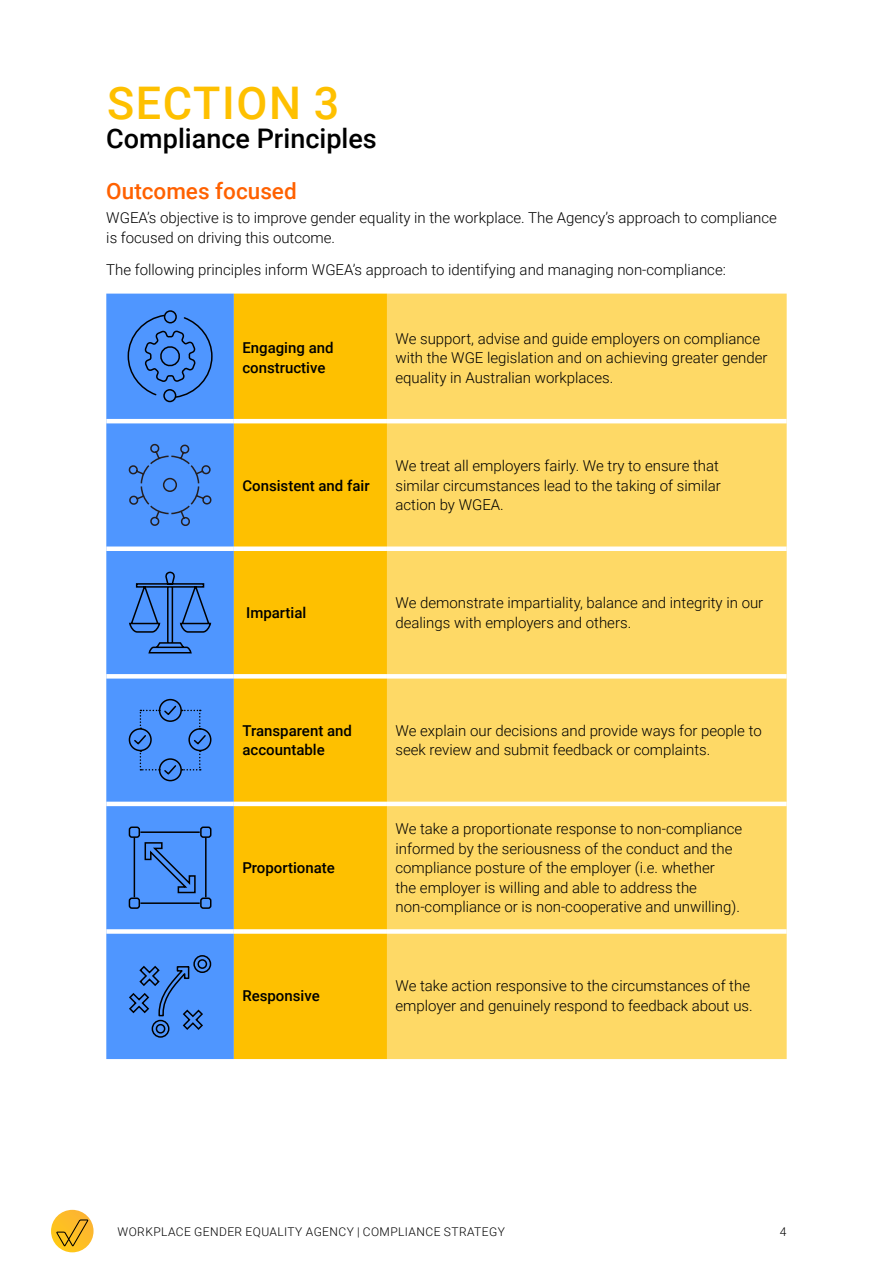
<style>
.page{position:relative;width:893px;height:1263px;background:#fff}
.page>*{position:absolute;margin:0;border:0;box-sizing:border-box;transform-origin:0 0}
._02_WGEA24_H2-span{font:500 45px "Roboto";letter-spacing:.035em;color:#fec000}
._02_WGEA24_H2-span-2{font:500 27px "Roboto";color:#000}
._05B_Section_sub{font:500 22.5px "Roboto";color:#ff6100}
._00_WGEA24_body{font:300 15px/19.5px "Roboto";color:#000}
._00_WGEA24_body-2{font:500 15px/19.5px "Roboto";color:#000}
.t1{font:300 12px "Roboto";letter-spacing:.035em;color:#000}
</style>
<div class="page">
<svg style="left:51px;top:1210px;width:43px;height:42px"></svg>
<svg style="left:56px;top:1219px;width:32px;height:27px"></svg>
<div style="left:106px;top:294px;width:128px;height:765px;background:#4f96ff"></div>
<div style="left:234px;top:294px;width:153px;height:765px;background:#fec000"></div>
<div style="left:387px;top:294px;width:400px;height:765px;background:#fed966"></div>
<hr style="left:387px;top:419px;width:400px;height:4px;background:#fff">
<div style="left:387px;top:546px;width:400px;height:5px;background:#fff"></div>
<hr style="left:387px;top:674px;width:400px;height:4px;background:#fff">
<hr style="left:387px;top:802px;width:400px;height:4px;background:#fff">
<div style="left:387px;top:929px;width:400px;height:5px;background:#fff"></div>
<hr style="left:106px;top:419px;width:128px;height:4px;background:#fff">
<hr style="left:234px;top:419px;width:153px;height:4px;background:#fff">
<div style="left:106px;top:546px;width:128px;height:5px;background:#fff"></div>
<div style="left:234px;top:546px;width:153px;height:5px;background:#fff"></div>
<svg style="left:106px;top:674px;width:128px;height:4px"></svg>
<svg style="left:234px;top:674px;width:153px;height:4px"></svg>
<hr style="left:106px;top:802px;width:128px;height:4px;background:#fff">
<hr style="left:234px;top:802px;width:153px;height:4px;background:#fff">
<div style="left:106px;top:929px;width:128px;height:5px;background:#fff"></div>
<div style="left:234px;top:929px;width:153px;height:5px;background:#fff"></div>
<svg style="left:127px;top:309px;width:86px;height:94px;background:#4686e4"></svg>
<svg style="left:128px;top:443px;width:84px;height:84px;background:#4a8aea"></svg>
<svg style="left:128px;top:569px;width:84px;height:85px;background:#4380da"></svg>
<div style="left:129px;top:728px;width:23px;height:23px;border:2px solid #000;border-radius:50%"></div>
<div style="left:188px;top:728px;width:23px;height:23px;border:2px solid #000;border-radius:50%"></div>
<div style="left:159px;top:758px;width:23px;height:23px;border:2px solid #000;border-radius:50%"></div>
<div style="left:159px;top:699px;width:23px;height:23px;border:2px solid #000;border-radius:50%"></div>
<svg style="left:133px;top:704px;width:74px;height:72px;background:#4788e8"></svg>
<svg style="left:128px;top:826px;width:84px;height:84px;background:#4482de"></svg>
<svg style="left:128px;top:954px;width:84px;height:84px;background:#4584e1"></svg>
<p class="_02_WGEA24_H2-span" style="left:107px;top:71px;width:234px">SECTION 3</p>
<p class="_02_WGEA24_H2-span-2" style="left:106px;top:119px;width:272px">Compliance Principles</p>
<p class="_05B_Section_sub" style="left:106px;top:176px;width:192px">Outcomes focused</p>
<p class="_00_WGEA24_body" style="left:106px;top:207px;width:672px">WGEA’s objective is to improve gender equality in the workplace. The Agency’s approach to compliance is focused on driving this outcome.</p>
<p class="_00_WGEA24_body" style="left:106px;top:259px;width:621px">The following principles inform WGEA’s approach to identifying and managing non-compliance:</p>
<p class="_00_WGEA24_body-2" style="left:242px;top:338px;width:93px">Engaging and constructive</p>
<p class="_00_WGEA24_body" style="left:395px;top:328px;width:374px">We support, advise and guide employers on compliance with the WGE legislation and on achieving greater gender equality in Australian workplaces.</p>
<p class="_00_WGEA24_body-2" style="left:242px;top:475px;width:129px">Consistent and fair</p>
<p class="_00_WGEA24_body" style="left:395px;top:455px;width:327px">We treat all employers fairly. We try to ensure that similar circumstances lead to the taking of similar action by WGEA.</p>
<p class="_00_WGEA24_body-2" style="left:246px;top:602px;width:62px">Impartial</p>
<p class="_00_WGEA24_body" style="left:395px;top:593px;width:369px">We demonstrate impartiality, balance and integrity in our dealings with employers and others.</p>
<p class="_00_WGEA24_body-2" style="left:242px;top:720px;width:111px">Transparent and accountable</p>
<p class="_00_WGEA24_body" style="left:395px;top:720px;width:368px">We explain our decisions and provide ways for people to seek review and submit feedback or complaints.</p>
<p class="_00_WGEA24_body-2" style="left:242px;top:858px;width:94px">Proportionate</p>
<p class="_00_WGEA24_body" style="left:395px;top:819px;width:348px">We take a proportionate response to non-compliance informed by the seriousness of the conduct and the compliance posture of the employer (i.e. whether<br>the employer is willing and able to address the non‑compliance or is non-cooperative and unwilling).</p>
<p class="_00_WGEA24_body-2" style="left:242px;top:985px;width:79px">Responsive</p>
<p class="_00_WGEA24_body" style="left:395px;top:975px;width:359px">We take action responsive to the circumstances of the employer and genuinely respond to feedback about us.</p>
<p class="t1" style="left:118px;top:1223px;width:389px">WORKPLACE GENDER EQUALITY AGENCY | COMPLIANCE STRATEGY</p>
<p class="t1" style="left:780px;top:1223px;width:8px">4</p>
</div>
